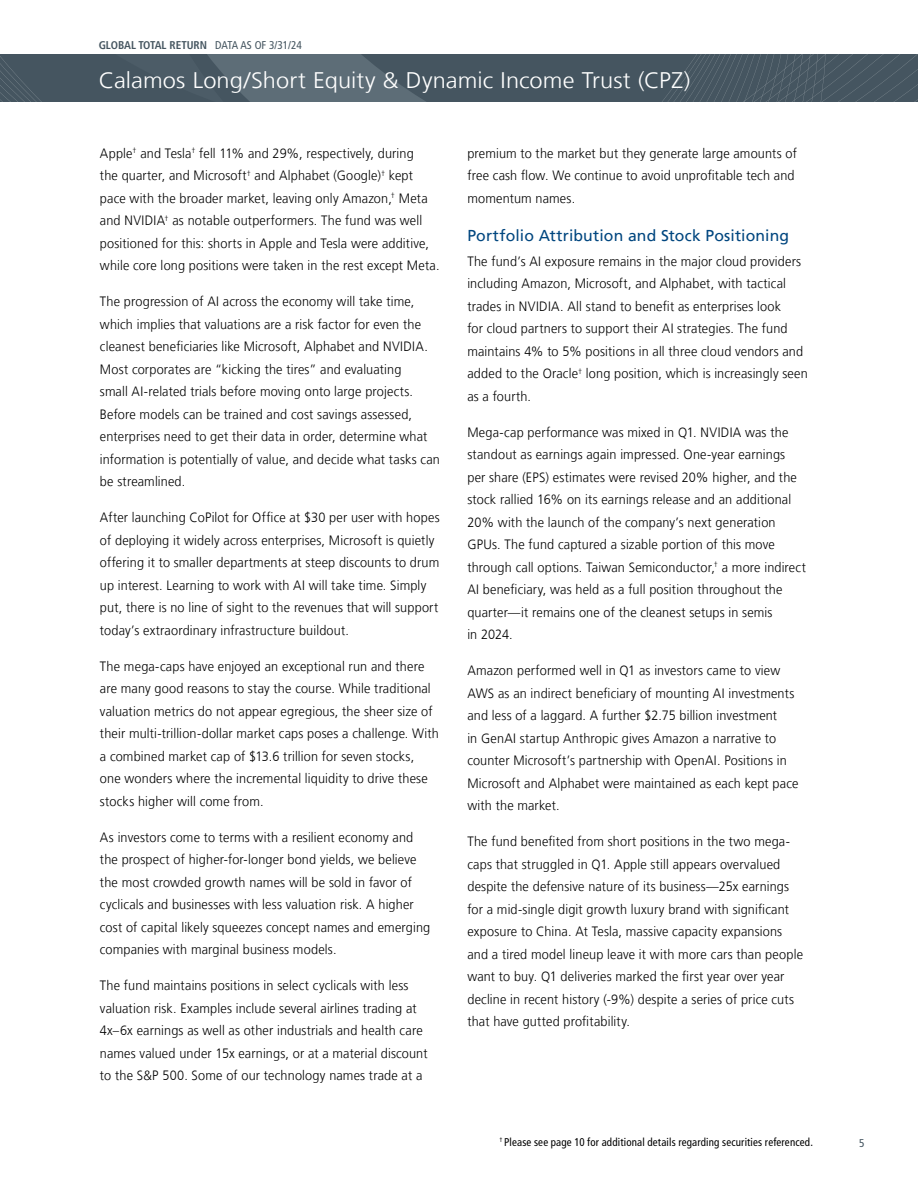
<style>
.page{position:relative;width:918px;height:1188px;background:#fff}
.page>*{position:absolute;margin:0;border:0;box-sizing:border-box;transform-origin:0 0}
.t1{font:300 22.5px "Frutiger LT";letter-spacing:.005em;color:#fff;scale:1.05 1}
.t2{font:15.75px "Frutiger LT";letter-spacing:.01em;color:#00467f}
.t3{font:300 13.5px/22.5px "Frutiger LT";letter-spacing:.015em;color:#000;scale:.94 1}
.t4{font:condensed 11.25px "Frutiger LT";letter-spacing:.015em;color:#000}
.t5{font:700 condensed 11.25px "Frutiger LT";color:#455560}
.t6{font:condensed 11.25px "Frutiger LT";color:#455560}
.s1{font-weight:400}
</style>
<div class="page">
<svg style="left:0;top:54px;width:918px;height:47px;background:#4a5a65"></svg>
<p class="t5" style="left:99px;top:39px;width:205px">GLOBAL TOTAL RETURN <span class="s1">DATA AS OF 3/31/24</span></p>
<h1 class="t1" style="left:99px;top:67px;width:565px">Calamos Long/Short Equity &amp; Dynamic Income Trust (CPZ)</h1>
<p class="t3" style="left:100px;top:142px;width:363px">Apple<sup>†</sup> and Tesla<sup>†</sup> fell 11% and 29%, respectively, during<br>the quarter, and Microsoft<sup>†</sup> and Alphabet (Google)<sup>†</sup> kept pace with the broader market, leaving only Amazon,<sup>†</sup> Meta and NVIDIA<sup>†</sup> as notable outperformers. The fund was well positioned for this: shorts in Apple and Tesla were additive, while core long positions were taken in the rest except Meta.</p>
<p class="t3" style="left:100px;top:290px;width:363px">The progression of AI across the economy will take time, which implies that valuations are a risk factor for even the cleanest beneficiaries like Microsoft, Alphabet and NVIDIA.<br>Most corporates are “kicking the tires” and evaluating<br>small AI-related trials before moving onto large projects.<br>Before models can be trained and cost savings assessed, enterprises need to get their data in order, determine what information is potentially of value, and decide what tasks can be streamlined.</p>
<p class="t3" style="left:100px;top:506px;width:363px">After launching CoPilot for Office at $30 per user with hopes of deploying it widely across enterprises, Microsoft is quietly offering it to smaller departments at steep discounts to drum up interest. Learning to work with AI will take time. Simply put, there is no line of sight to the revenues that will support today’s extraordinary infrastructure buildout.</p>
<p class="t3" style="left:100px;top:655px;width:362px">The mega-caps have enjoyed an exceptional run and there are many good reasons to stay the course. While traditional valuation metrics do not appear egregious, the sheer size of their multi-trillion-dollar market caps poses a challenge. With a combined market cap of $13.6 trillion for seven stocks,<br>one wonders where the incremental liquidity to drive these stocks higher will come from.</p>
<p class="t3" style="left:100px;top:826px;width:353px">As investors come to terms with a resilient economy and the prospect of higher-for-longer bond yields, we believe the most crowded growth names will be sold in favor of cyclicals and businesses with less valuation risk. A higher cost of capital likely squeezes concept names and emerging companies with marginal business models.</p>
<p class="t3" style="left:100px;top:974px;width:350px">The fund maintains positions in select cyclicals with less valuation risk. Examples include several airlines trading at 4x–6x earnings as well as other industrials and health care names valued under 15x earnings, or at a material discount to the S&amp;P 500. Some of our technology names trade at a</p>
<p class="t3" style="left:467px;top:142px;width:352px">premium to the market but they generate large amounts of free cash flow. We continue to avoid unprofitable tech and momentum names.</p>
<p class="t2" style="left:467px;top:226px;width:323px">Portfolio Attribution and Stock Positioning</p>
<p class="t3" style="left:467px;top:250px;width:364px">The fund’s AI exposure remains in the major cloud providers including Amazon, Microsoft, and Alphabet, with tactical trades in NVIDIA. All stand to benefit as enterprises look<br>for cloud partners to support their AI strategies. The fund maintains 4% to 5% positions in all three cloud vendors and added to the Oracle<sup>†</sup> long position, which is increasingly seen as a fourth.</p>
<p class="t3" style="left:467px;top:421px;width:362px">Mega-cap performance was mixed in Q1. NVIDIA was the standout as earnings again impressed. One-year earnings per share (EPS) estimates were revised 20% higher, and the stock rallied 16% on its earnings release and an additional 20% with the launch of the company’s next generation GPUs. The fund captured a sizable portion of this move through call options. Taiwan Semiconductor,<sup>†</sup> a more indirect AI beneficiary, was held as a full position throughout the quarter—it remains one of the cleanest setups in semis<br>in 2024.</p>
<p class="t3" style="left:467px;top:659px;width:354px">Amazon performed well in Q1 as investors came to view AWS as an indirect beneficiary of mounting AI investments and less of a laggard. A further $2.75 billion investment<br>in GenAI startup Anthropic gives Amazon a narrative to counter Microsoft’s partnership with OpenAI. Positions in Microsoft and Alphabet were maintained as each kept pace with the market.</p>
<p class="t3" style="left:467px;top:830px;width:359px">The fund benefited from short positions in the two mega&shy;caps that struggled in Q1. Apple still appears overvalued despite the defensive nature of its business—25x earnings for a mid-single digit growth luxury brand with significant exposure to China. At Tesla, massive capacity expansions and a tired model lineup leave it with more cars than people want to buy. Q1 deliveries marked the first year over year decline in recent history (-9%) despite a series of price cuts that have gutted profitability.</p>
<p class="t4" style="left:500px;top:1135px;width:315px"><sup>†</sup> Please see page 10 for additional details regarding securities referenced.</p>
<p class="t6" style="left:859px;top:1136px;width:7px">5</p>
</div>
